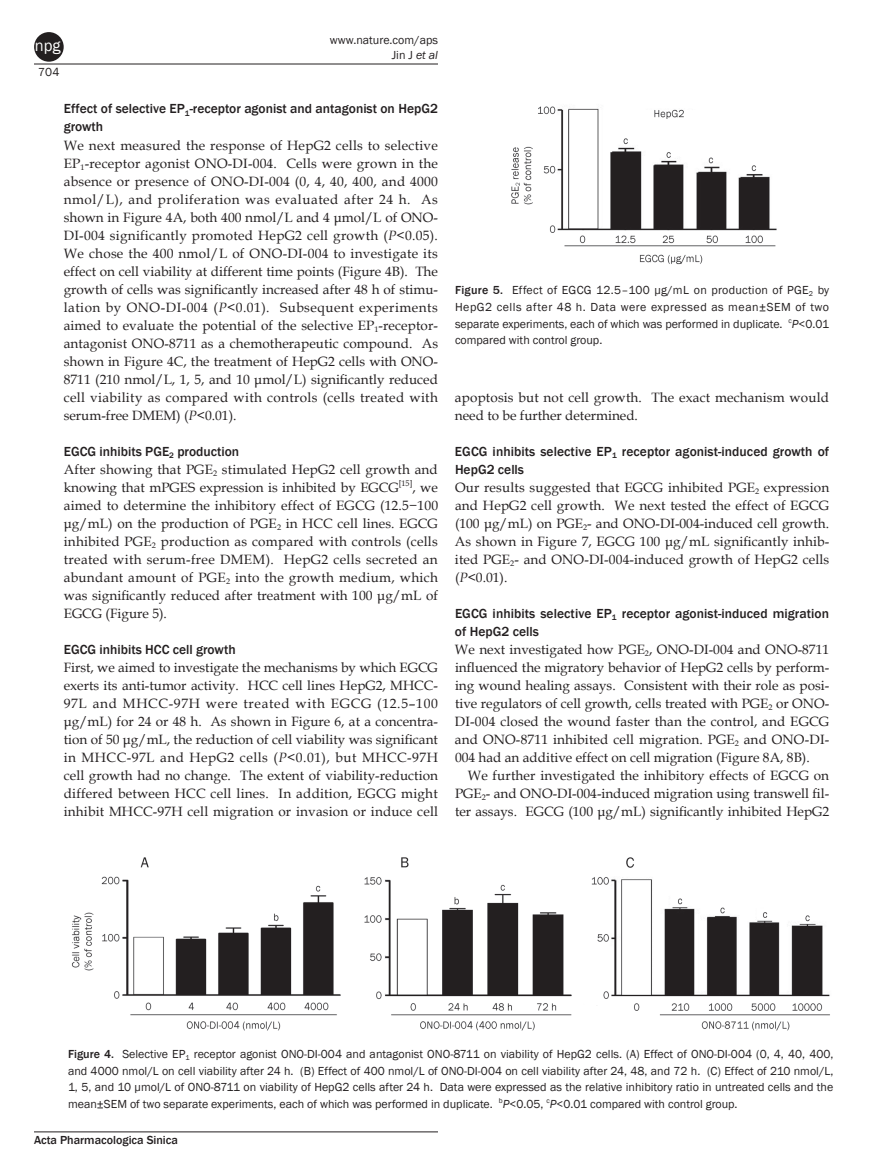
<style>
.page{position:relative;width:893px;height:1170px;background:#fff}
.page>*{position:absolute;margin:0;border:0;box-sizing:border-box;transform-origin:0 0}
.t1{font:16.5px "Franklin Gothic";color:#fff}
.t2{font:13.5px/18px "Book Antiqua";letter-spacing:.005em;color:#231f20;text-align:justify}
.t3{font:500 13.5px/18px "Franklin Gothic";color:#231f20}
.t4{font:12px/16.5px "Franklin Gothic";color:#231f20;text-align:justify}
.t5{font:500 12px "Franklin Gothic";color:#231f20}
.s1{font-style:italic}
.s2{font-weight:500}
</style>
<div class="page">
<hr style="left:34px;top:64px;width:404px;height:1px;background:#231f20">
<hr style="left:34px;top:1131px;width:404px;height:1px;background:#231f20">
<div style="left:34px;top:32px;width:30px;height:30px;background:#231f20;border-radius:50%"></div>
<img style="left:71px;top:857px;width:759px;height:174px">
<img style="left:511px;top:106px;width:266px;height:159px">
<p class="t1" style="left:35px;top:35px;width:27px">npg</p>
<p class="t4" style="left:38px;top:64px;width:23px">704</p>
<p class="t4" style="left:330px;top:32px;width:110px;line-height:15px;text-align:right">www.nature.com/aps<br>Jin J <span class="s1">et al</span></p>
<p class="t3" style="left:64px;top:100px;width:376px">Effect of selective EP<sub>1</sub>-receptor agonist and antagonist on HepG2 growth</p>
<p class="t2" style="left:64px;top:136px;width:376px">We next measured the response of HepG2 cells to selective EP<sub>1</sub>-receptor agonist ONO-DI-004. Cells were grown in the absence or presence of ONO-DI-004 (0, 4, 40, 400, and 4000 nmol/L), and proliferation was evaluated after 24 h. As shown in Figure 4A, both 400 nmol/L and 4 μmol/L of ONO-DI-004 significantly promoted HepG2 cell growth (<span class="s1">P&lt;</span>0.05).<br>We chose the 400 nmol/L of ONO-DI-004 to investigate its effect on cell viability at different time points (Figure 4B). The growth of cells was significantly increased after 48 h of stimu&shy;lation by ONO-DI-004 (<span class="s1">P&lt;</span>0.01). Subsequent experiments aimed to evaluate the potential of the selective EP<sub>1</sub>-receptor&shy;antagonist ONO-8711 as a chemotherapeutic compound. As shown in Figure 4C, the treatment of HepG2 cells with ONO-8711 (210 nmol/L, 1, 5, and 10 μmol/L) significantly reduced cell viability as compared with controls (cells treated with serum-free DMEM) (<span class="s1">P&lt;</span>0.01).</p>
<p class="t3" style="left:64px;top:442px;width:177px">EGCG inhibits PGE<sub>2</sub> production</p>
<p class="t2" style="left:64px;top:460px;width:376px">After showing that PGE<sub>2</sub> stimulated HepG2 cell growth and knowing that mPGES expression is inhibited by EGCG<sup>[15]</sup>, we aimed to determine the inhibitory effect of EGCG (12.5−100 μg/mL) on the production of PGE<sub>2</sub> in HCC cell lines. EGCG inhibited PGE<sub>2</sub> production as compared with controls (cells treated with serum-free DMEM). HepG2 cells secreted an abundant amount of PGE<sub>2</sub> into the growth medium, which was significantly reduced after treatment with 100 μg/mL of EGCG (Figure 5).</p>
<p class="t3" style="left:64px;top:640px;width:173px">EGCG inhibits HCC cell growth</p>
<p class="t2" style="left:64px;top:658px;width:376px">First, we aimed to investigate the mechanisms by which EGCG exerts its anti-tumor activity. HCC cell lines HepG2, MHCC-97L and MHCC-97H were treated with EGCG (12.5–100 μg/mL) for 24 or 48 h. As shown in Figure 6, at a concentra&shy;tion of 50 μg/mL, the reduction of cell viability was significant in MHCC-97L and HepG2 cells (<span class="s1">P&lt;</span>0.01), but MHCC-97H cell growth had no change. The extent of viability-reduction differed between HCC cell lines. In addition, EGCG might inhibit MHCC-97H cell migration or invasion or induce cell</p>
<p class="t4" style="left:455px;top:282px;width:376px"><span class="s2">Figure 5.</span> Effect of EGCG 12.5–100 μg/mL on production of PGE<sub>2</sub> by HepG2 cells after 48 h. Data were expressed as mean±SEM of two separate experiments, each of which was performed in duplicate. <sup>c</sup><span class="s1">P</span>&lt;0.01 compared with control group.</p>
<p class="t2" style="left:455px;top:388px;width:376px">apoptosis but not cell growth. The exact mechanism would need to be further determined.</p>
<p class="t3" style="left:455px;top:442px;width:376px">EGCG inhibits selective EP<sub>1</sub> receptor agonist-induced growth of<br>HepG2 cells</p>
<p class="t2" style="left:455px;top:478px;width:376px">Our results suggested that EGCG inhibited PGE<sub>2</sub> expression and HepG2 cell growth. We next tested the effect of EGCG (100 μg/mL) on PGE<sub>2</sub>- and ONO-DI-004-induced cell growth.<br>As shown in Figure 7, EGCG 100 μg/mL significantly inhib&shy;ited PGE<sub>2</sub>- and ONO-DI-004-induced growth of HepG2 cells (<span class="s1">P&lt;</span>0.01).</p>
<p class="t3" style="left:455px;top:604px;width:376px">EGCG inhibits selective EP<sub>1</sub> receptor agonist-induced migration of HepG2 cells</p>
<p class="t2" style="left:455px;top:640px;width:376px">We next investigated how PGE<sub>2</sub>, ONO-DI-004 and ONO-8711 influenced the migratory behavior of HepG2 cells by perform&shy;ing wound healing assays. Consistent with their role as posi&shy;tive regulators of cell growth, cells treated with PGE<sub>2</sub> or ONO-DI-004 closed the wound faster than the control, and EGCG and ONO-8711 inhibited cell migration. PGE<sub>2</sub> and ONO-DI-004 had an additive effect on cell migration (Figure 8A, 8B).</p>
<p class="t2" style="left:455px;top:766px;width:376px;text-indent:13px">We further investigated the inhibitory effects of EGCG on PGE<sub>2</sub>- and ONO-DI-004-induced migration using transwell fil&shy;ter assays. EGCG (100 μg/mL) significantly inhibited HepG2</p>
<p class="t4" style="left:68px;top:1046px;width:767px"><span class="s2">Figure 4.</span> Selective EP<sub>1</sub> receptor agonist ONO-DI-004 and antagonist ONO-8711 on viability of HepG2 cells. (A) Effect of ONO-DI-004 (0, 4, 40, 400, and 4000 nmol/L on cell viability after 24 h. (B) Effect of 400 nmol/L of ONO-DI-004 on cell viability after 24, 48, and 72 h. (C) Effect of 210 nmol/L, 1, 5, and 10 μmol/L of ONO-8711 on viability of HepG2 cells after 24 h. Data were expressed as the relative inhibitory ratio in untreated cells and the mean±SEM of two separate experiments, each of which was performed in duplicate. <sup>b</sup><span class="s1">P</span>&lt;0.05, <sup>c</sup><span class="s1">P</span>&lt;0.01 compared with control group.</p>
<p class="t5" style="left:34px;top:1132px;width:145px">Acta Pharmacologica Sinica</p>
</div>
